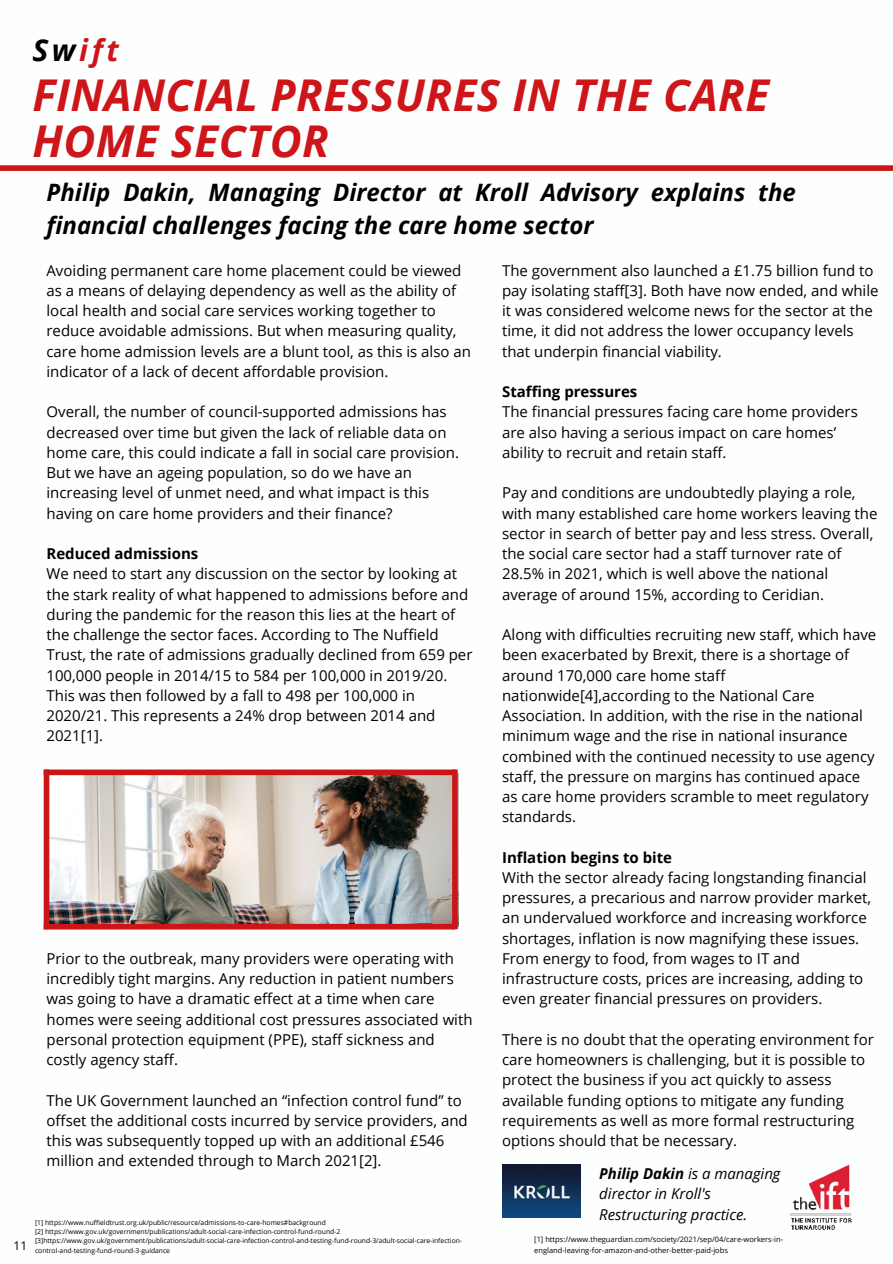
<style>
.page{position:relative;width:893px;height:1264px;background:#fff}
.page>*{position:absolute;margin:0;border:0;box-sizing:border-box;transform-origin:0 0}
.t1{font:italic 700 43.8px/46px "Open Sans";letter-spacing:.01em;color:#cd151a}
.t2{font:italic 700 30.15px "Open Sans";letter-spacing:.12em;color:#cd151a}
.t3{font:italic 700 24px/32.5px "Open Sans";color:#000}
.t4{font:15px/20.2px "Open Sans";color:#000}
.t5{font:italic 15px/20.2px "Open Sans";color:#000}
.t6{font:700 15px "Open Sans";color:#000}
.t7{font:12px "Open Sans";color:#000}
.t8{font:7.5px/10.4px "Open Sans";color:#000}
.t9{font:6.75px/9.3px "Open Sans";color:#000}
.s1{color:#000}
.s2{font-weight:700}
</style>
<div class="page">
<img style="left:790px;top:1164px;width:62px;height:66px">
<img style="left:502px;top:1164px;width:78px;height:53px">
<img style="left:49px;top:773px;width:409px;height:153px">
<div style="left:44px;top:769px;width:411px;height:6px;background:#cb1517"></div>
<div style="left:44px;top:923px;width:411px;height:6px;background:#cb1517"></div>
<div style="left:44px;top:769px;width:5px;height:160px;background:#cb1517"></div>
<div style="left:452px;top:769px;width:5px;height:160px;background:#cb1517"></div>
<div style="left:0;top:165px;width:892px;height:6px;background:#cb1517"></div>
<h2 class="t2" style="left:32px;top:29px;width:88px"><span class="s1">Sw</span>ift</h2>
<h1 class="t1" style="left:32px;top:70px;width:738px">FINANCIAL PRESSURES IN THE CARE<br>HOME SECTOR</h1>
<p class="t7" style="left:14px;top:1237px;width:15px">11</p>
<h3 class="t3" style="left:46px;top:176px;width:750px">Philip Dakin, Managing Director at Kroll Advisory explains the financial challenges facing the care home sector</h3>
<p class="t4" style="left:46px;top:260px;width:426px">Avoiding permanent care home placement could be viewed as a means of delaying dependency as well as the ability of local health and social care services working together to reduce avoidable admissions. But when measuring quality, care home admission levels are a blunt tool, as this is also an indicator of a lack of decent affordable provision.</p>
<p class="t4" style="left:46px;top:401px;width:414px">Overall, the number of council-supported admissions has decreased over time but given the lack of reliable data on home care, this could indicate a fall in social care provision.<br>But we have an ageing population, so do we have an increasing level of unmet need, and what impact is this having on care home providers and their finance?</p>
<p class="t6" style="left:46px;top:543px;width:153px">Reduced admissions</p>
<p class="t4" style="left:46px;top:563px;width:427px">We need to start any discussion on the sector by looking at the stark reality of what happened to admissions before and during the pandemic for the reason this lies at the heart of the challenge the sector faces. According to The Nuffield Trust, the rate of admissions gradually declined from 659 per 100,000 people in 2014/15 to 584 per 100,000 in 2019/20.<br>This was then followed by a fall to 498 per 100,000 in 2020/21. This represents a 24% drop between 2014 and 2021[1].</p>
<p class="t4" style="left:46px;top:948px;width:427px">Prior to the outbreak, many providers were operating with incredibly tight margins. Any reduction in patient numbers was going to have a dramatic effect at a time when care homes were seeing additional cost pressures associated with personal protection equipment (PPE), staff sickness and costly agency staff.</p>
<p class="t4" style="left:46px;top:1089px;width:422px">The UK Government launched an “infection control fund” to offset the additional costs incurred by service providers, and this was subsequently topped up with an additional £546 million and extended through to March 2021[2].</p>
<p class="t9" style="left:35px;top:1217px;width:428px">[1] https://www.nuffieldtrust.org.uk/public/resource/admissions-to-care-homes#background<br>[2] https://www.gov.uk/government/publications/adult-social-care-infection-control-fund-round-2 [3]https://www.gov.uk/government/publications/adult-social-care-infection-control-and-testing-fund-round-3/adult-social-care-infection&shy;control-and-testing-fund-round-3-guidance</p>
<p class="t4" style="left:502px;top:260px;width:378px">The government also launched a £1.75 billion fund to pay isolating staff[3]. Both have now ended, and while it was considered welcome news for the sector at the time, it did not address the lower occupancy levels that underpin financial viability.</p>
<p class="t6" style="left:502px;top:381px;width:137px">Staffing pressures</p>
<p class="t4" style="left:502px;top:401px;width:357px">The financial pressures facing care home providers are also having a serious impact on care homes’ ability to recruit and retain staff.</p>
<p class="t4" style="left:502px;top:482px;width:377px">Pay and conditions are undoubtedly playing a role, with many established care home workers leaving the sector in search of better pay and less stress. Overall, the social care sector had a staff turnover rate of 28.5% in 2021, which is well above the national average of around 15%, according to Ceridian.</p>
<p class="t4" style="left:502px;top:624px;width:376px">Along with difficulties recruiting new staff, which have been exacerbated by Brexit, there is a shortage of around 170,000 care home staff nationwide[4],according to the National Care Association. In addition, with the rise in the national minimum wage and the rise in national insurance combined with the continued necessity to use agency staff, the pressure on margins has continued apace as care home providers scramble to meet regulatory standards.</p>
<p class="t6" style="left:502px;top:846px;width:171px">Inflation begins to bite</p>
<p class="t4" style="left:502px;top:867px;width:370px">With the sector already facing longstanding financial pressures, a precarious and narrow provider market, an undervalued workforce and increasing workforce shortages, inflation is now magnifying these issues.<br>From energy to food, from wages to IT and infrastructure costs, prices are increasing, adding to even greater financial pressures on providers.</p>
<p class="t4" style="left:502px;top:1028px;width:373px">There is no doubt that the operating environment for care homeowners is challenging, but it is possible to protect the business if you act quickly to assess available funding options to mitigate any funding requirements as well as more formal restructuring options should that be necessary.</p>
<p class="t5" style="left:599px;top:1163px;width:183px"><span class="s2">Philip Dakin</span> is a managing director in Kroll's<br>Restructuring practice.</p>
<p class="t8" style="left:534px;top:1234px;width:250px">[1] https://www.theguardian.com/society/2021/sep/04/care-workers-in&shy;england-leaving-for-amazon-and-other-better-paid-jobs</p>
</div>
